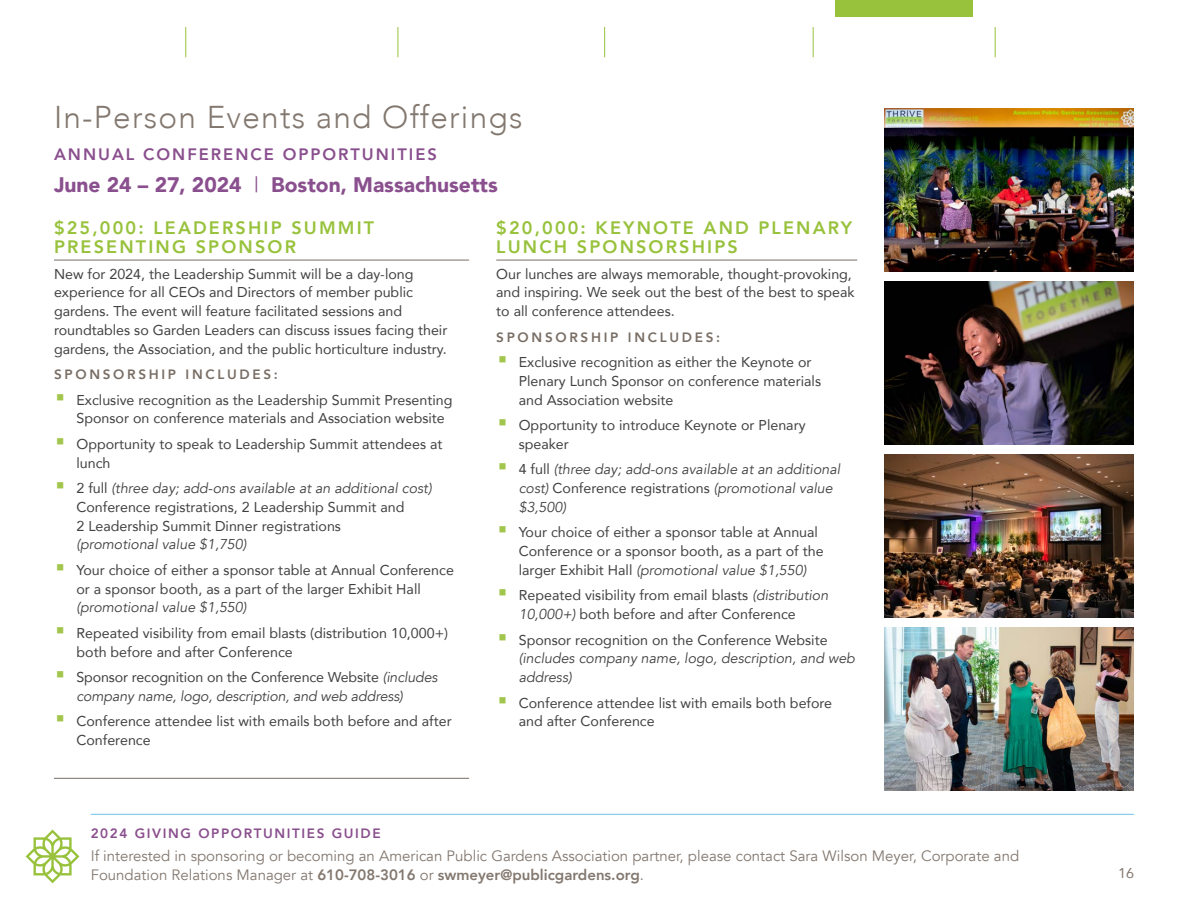
<style>
.page{position:relative;width:1188px;height:918px;background:#fff}
.page>*{position:absolute;margin:0;border:0;box-sizing:border-box;transform-origin:0 0}
.t1{font:300 31.5px "Avenir";letter-spacing:.04em;color:#83786f}
.t2{font:900 21px "Avenir";color:#8a4f8e}
.t3{font:800 18px/19.5px "Avenir";letter-spacing:.12em;color:#98c23c}
.t4{font:800 16.5px "Avenir";letter-spacing:.12em;color:#8a4f8e}
.t5{font:15px/19.5px "Avenir";color:#83786f}
.t6{font:14.25px/18.8px "Avenir";color:#414042}
.t7{font:italic 14.25px/18.8px "Avenir";color:#414042}
.t8{font:14.25px "Avenir";color:#83786f}
.t9{font:800 13.5px "Avenir";letter-spacing:.2em;color:#796e65}
.t10{font:800 13.5px "Avenir";letter-spacing:.12em;color:#8a4f8e}
.s1{font-weight:400}
.s2{font-style:italic}
.s3{font-style:normal}
.s4{font-weight:800}
</style>
<div class="page">
<div style="left:835px;top:0;width:138px;height:16px;background:#98c23c"></div>
<svg style="left:26px;top:830px;width:53px;height:53px"></svg>
<hr style="left:91px;top:814px;width:1043px;height:1px;background:#6ec4e7">
<hr style="left:185px;top:27px;width:1px;height:30px;background:#98c23c">
<hr style="left:398px;top:27px;width:1px;height:30px;background:#98c23c">
<hr style="left:604px;top:27px;width:1px;height:30px;background:#98c23c">
<hr style="left:813px;top:27px;width:1px;height:30px;background:#98c23c">
<hr style="left:995px;top:27px;width:1px;height:30px;background:#98c23c">
<hr style="left:54px;top:260px;width:415px;height:1px;background:#796e65">
<hr style="left:54px;top:778px;width:415px;height:1px;background:#796e65">
<hr style="left:496px;top:260px;width:361px;height:1px;background:#796e65">
<img style="left:884px;top:108px;width:250px;height:163px">
<img style="left:884px;top:281px;width:250px;height:163px">
<img style="left:884px;top:454px;width:250px;height:163px">
<img style="left:884px;top:627px;width:250px;height:163px">
<h1 class="t1" style="left:54px;top:98px;width:470px">In-Person Events and Offerings</h1>
<p class="t4" style="left:54px;top:141px;width:384px">ANNUAL CONFERENCE OPPORTUNITIES</p>
<h2 class="t2" style="left:54px;top:167px;width:445px">June 24 – 27, 2024 <span class="s1">|</span> Boston, Massachusetts</h2>
<p class="t3" style="left:54px;top:218px;width:322px">$25,000: LEADERSHIP SUMMIT<br>PRESENTING SPONSOR</p>
<p class="t6" style="left:54px;top:264px;width:395px">New for 2024, the Leadership Summit will be a day-long experience for all CEOs and Directors of member public gardens. The event will feature facilitated sessions and roundtables so Garden Leaders can discuss issues facing their gardens, the Association, and the public horticulture industry.</p>
<p class="t9" style="left:54px;top:364px;width:225px">SPONSORSHIP INCLUDES:</p>
<p class="t6" style="left:76px;top:390px;width:377px">Exclusive recognition as the Leadership Summit Presenting<br>Sponsor on conference materials and Association website</p>
<p class="t6" style="left:76px;top:434px;width:367px">Opportunity to speak to Leadership Summit attendees at lunch</p>
<p class="t6" style="left:76px;top:478px;width:357px">2 full <span class="s2">(three day; add-ons available at an additional cost)<br></span>Conference registrations, 2 Leadership Summit and<br>2 Leadership Summit Dinner registrations</p>
<p class="t7" style="left:76px;top:535px;width:172px">(promotional value $1,750)</p>
<p class="t6" style="left:76px;top:560px;width:379px">Your choice of either a sponsor table at Annual Conference or a sponsor booth, as a part of the larger Exhibit Hall</p>
<p class="t7" style="left:76px;top:598px;width:172px">(promotional value $1,550)</p>
<p class="t6" style="left:76px;top:623px;width:373px">Repeated visibility from email blasts (distribution 10,000+) both before and after Conference</p>
<p class="t7" style="left:76px;top:668px;width:363px"><span class="s3">Sponsor recognition on the Conference Website</span> (includes company name, logo, description, and web address)</p>
<p class="t6" style="left:76px;top:712px;width:377px">Conference attendee list with emails both before and after<br>Conference</p>
<p class="t3" style="left:496px;top:218px;width:357px">$20,000: KEYNOTE AND PLENARY<br>LUNCH SPONSORSHIPS</p>
<p class="t6" style="left:496px;top:264px;width:360px">Our lunches are always memorable, thought-provoking, and inspiring. We seek out the best of the best to speak to all conference attendees.</p>
<p class="t9" style="left:496px;top:326px;width:225px">SPONSORSHIP INCLUDES:</p>
<p class="t6" style="left:519px;top:352px;width:304px">Exclusive recognition as either the Keynote or<br>Plenary Lunch Sponsor on conference materials and Association website</p>
<p class="t6" style="left:519px;top:415px;width:288px">Opportunity to introduce Keynote or Plenary speaker</p>
<p class="t7" style="left:519px;top:460px;width:323px"><span class="s3">4 full</span> (three day; add-ons available at an additional cost) <span class="s3">Conference registrations</span> (promotional value $3,500)</p>
<p class="t6" style="left:519px;top:523px;width:306px">Your choice of either a sponsor table at Annual<br>Conference or a sponsor booth, as a part of the larger Exhibit Hall <span class="s2">(promotional value $1,550)</span></p>
<p class="t6" style="left:519px;top:586px;width:311px">Repeated visibility from email blasts <span class="s2">(distribution<br>10,000+)</span> both before and after Conference</p>
<p class="t6" style="left:519px;top:630px;width:310px">Sponsor recognition on the Conference Website</p>
<p class="t7" style="left:519px;top:649px;width:338px">(includes company name, logo, description, and web address)</p>
<p class="t6" style="left:519px;top:693px;width:315px">Conference attendee list with emails both before and after Conference</p>
<p class="t10" style="left:91px;top:822px;width:292px">2024 GIVING OPPORTUNITIES GUIDE</p>
<p class="t5" style="left:91px;top:846px;width:930px">If interested in sponsoring or becoming an American Public Gardens Association partner, please contact Sara Wilson Meyer, Corporate and<br>Foundation Relations Manager at <span class="s4">610-708-3016</span> or <span class="s4">swmeyer@publicgardens.org</span>.</p>
<p class="t8" style="left:1118px;top:862px;width:17px">16</p>
</div>
